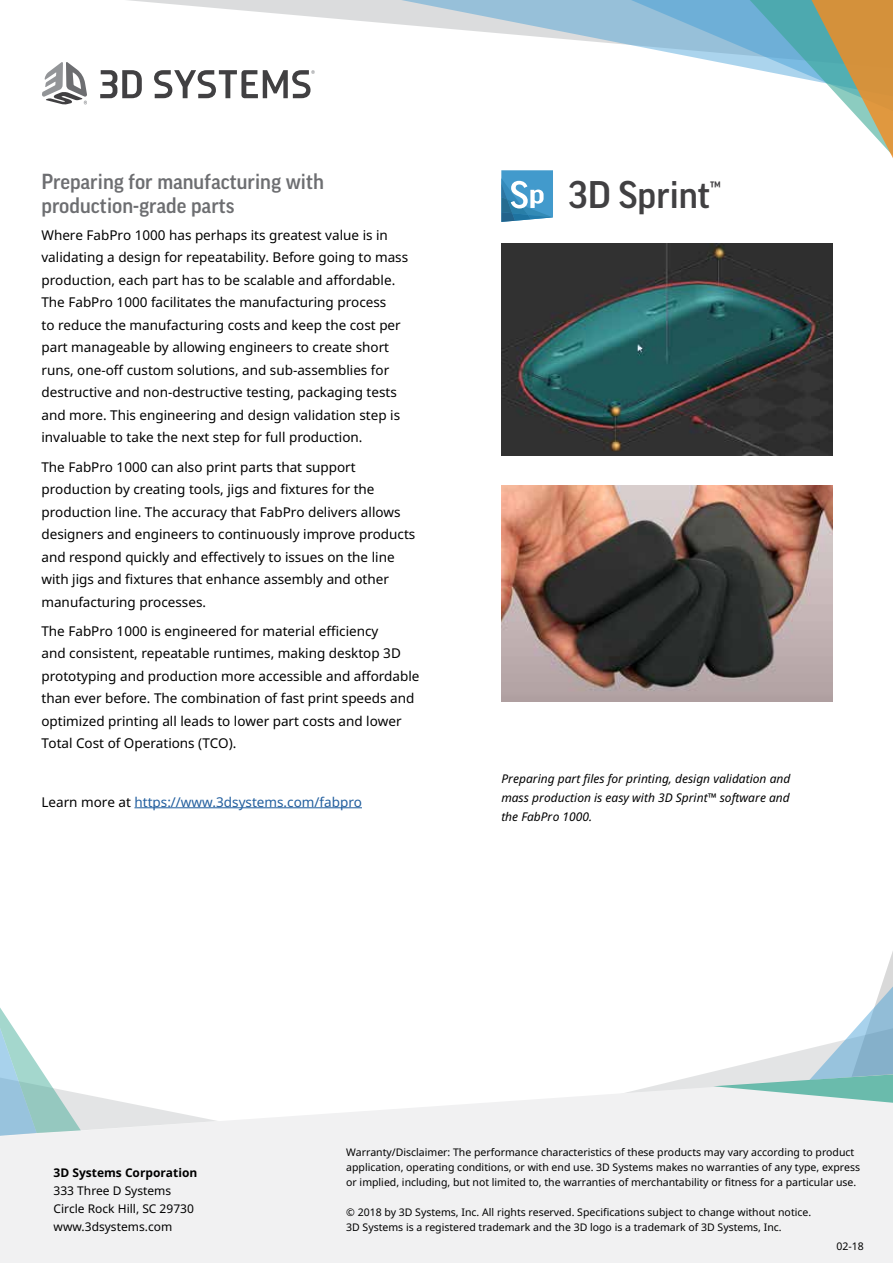
<style>
.page{position:relative;width:893px;height:1263px;background:#fff}
.page>*{position:absolute;margin:0;border:0;box-sizing:border-box;transform-origin:0 0}
.t1{font:500 37.2px "Good Pro";color:#414042}
.t2{font:500 21px/24px "Good Pro";color:#6d6e71}
.t3{font:13.5px/22.5px "Noto Sans";color:#000}
.t4{font:13.5px "Noto Sans";color:#215e9e}
.t5{font:italic 12px/18.6px "Noto Sans";color:#000;text-align:justify}
.t6{font:12px/18px "Noto Sans";color:#000}
.t7{font:700 12px "Noto Sans";color:#000}
.t8{font:10.5px/15px "Noto Sans";color:#000}
.s1{color:#000}
</style>
<div class="page">
<svg style="left:122px;top:0;width:378px;height:99px"></svg>
<svg style="left:500px;top:0;width:199px;height:59px;fill:#97c0d9"></svg>
<svg style="left:699px;top:0;width:194px;height:158px"></svg>
<svg style="left:100px;top:70px;width:42px;height:28px"></svg>
<svg style="left:154px;top:70px;width:161px;height:28px"></svg>
<svg style="left:42px;top:62px;width:45px;height:42px"></svg>
<div style="left:0;top:1094px;width:893px;height:169px;background:#f1f1f2"></div>
<svg style="left:0;top:1008px;width:218px;height:129px"></svg>
<svg style="left:620px;top:951px;width:273px;height:155px"></svg>
<hr style="left:134px;top:807px;width:228px;height:1px;background:#215e9e">
<img style="left:501px;top:244px;width:331px;height:212px">
<img style="left:501px;top:485px;width:331px;height:217px">
<svg style="left:501px;top:170px;width:52px;height:52px"></svg>
<h2 class="t2" style="left:41px;top:169px;width:284px">Preparing for manufacturing with production-grade parts</h2>
<p class="t3" style="left:41px;top:223px;width:368px">Where FabPro 1000 has perhaps its greatest value is in validating a design for repeatability. Before going to mass production, each part has to be scalable and affordable.<br>The FabPro 1000 facilitates the manufacturing process<br>to reduce the manufacturing costs and keep the cost per part manageable by allowing engineers to create short runs, one-off custom solutions, and sub-assemblies for destructive and non-destructive testing, packaging tests and more. This engineering and design validation step is invaluable to take the next step for full production.</p>
<p class="t3" style="left:41px;top:455px;width:375px">The FabPro 1000 can also print parts that support production by creating tools, jigs and fixtures for the production line. The accuracy that FabPro delivers allows designers and engineers to continuously improve products and respond quickly and effectively to issues on the line with jigs and fixtures that enhance assembly and other manufacturing processes.</p>
<p class="t3" style="left:41px;top:619px;width:380px">The FabPro 1000 is engineered for material efficiency<br>and consistent, repeatable runtimes, making desktop 3D prototyping and production more accessible and affordable than ever before. The combination of fast print speeds and optimized printing all leads to lower part costs and lower Total Cost of Operations (TCO).</p>
<p class="t4" style="left:41px;top:793px;width:322px"><span class="s1">Learn more at</span> https://www.3dsystems.com/fabpro</p>
<h1 class="t1" style="left:568px;top:173px;width:154px">3D Sprint<sup>™</sup></h1>
<p class="t5" style="left:501px;top:769px;width:291px">Preparing part files for printing, design validation and mass production is easy with 3D Sprint™ software and the FabPro 1000.</p>
<p class="t7" style="left:54px;top:1164px;width:145px">3D Systems Corporation</p>
<p class="t6" style="left:54px;top:1181px;width:142px">333 Three D Systems<br>Circle Rock Hill, SC 29730 www.3dsystems.com</p>
<p class="t8" style="left:346px;top:1144px;width:515px">Warranty/Disclaimer: The performance characteristics of these products may vary according to product application, operating conditions, or with end use. 3D Systems makes no warranties of any type, express or implied, including, but not limited to, the warranties of merchantability or fitness for a particular use.</p>
<p class="t8" style="left:346px;top:1204px;width:467px">© 2018 by 3D Systems, Inc. All rights reserved. Specifications subject to change without notice.<br>3D Systems is a registered trademark and the 3D logo is a trademark of 3D Systems, Inc.</p>
<p class="t8" style="left:836px;top:1238px;width:29px">02-18</p>
</div>
